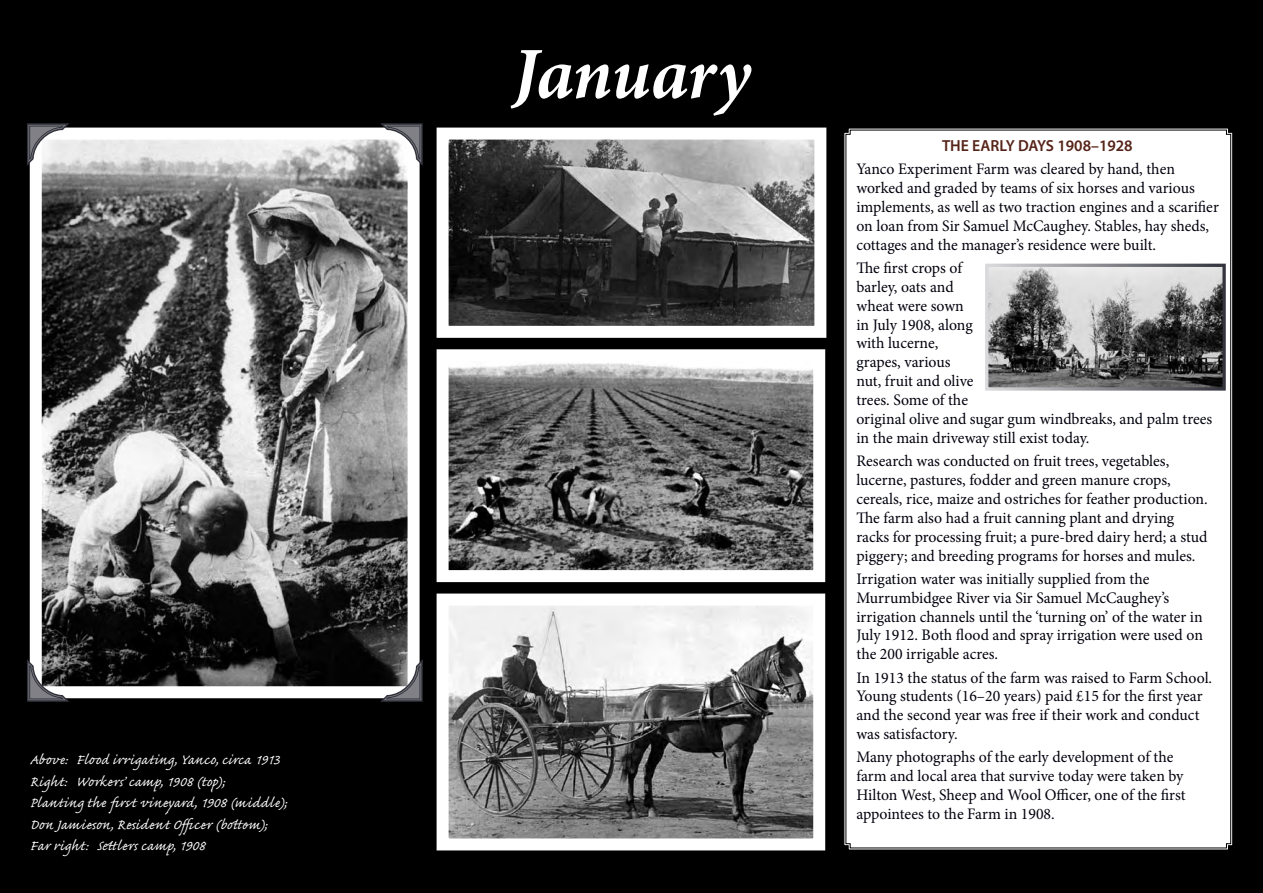
<style>
.page{position:relative;width:1263px;height:893px;background:#000}
.page>*{position:absolute;margin:0;border:0;box-sizing:border-box;transform-origin:0 0}
.t1{font:italic 700 73.5px "Minion Pro";letter-spacing:-.01em;color:#fff}
.t2{font:18px/21.6px "Caflisch Script Pro";letter-spacing:.035em;color:#fff}
.t3{font:16.05px/18.9px "Minion Pro";color:#00000d}
.t4{font:600 16.05px "Myriad Pro";color:#562318}
</style>
<div class="page">
<div style="left:845px;top:129px;width:387px;height:720px;background:#fff"></div>
<svg style="left:29px;top:127px;width:391px;height:572px"></svg>
<svg style="left:378px;top:657px;width:45px;height:45px"></svg>
<svg style="left:378px;top:123px;width:45px;height:45px"></svg>
<svg style="left:27px;top:123px;width:44px;height:45px"></svg>
<svg style="left:27px;top:657px;width:44px;height:45px"></svg>
<svg style="left:436px;top:127px;width:391px;height:211px"></svg>
<svg style="left:436px;top:593px;width:390px;height:258px"></svg>
<svg style="left:436px;top:349px;width:390px;height:234px"></svg>
<svg style="left:983px;top:262px;width:244px;height:130px"></svg>
<p class="t2" style="left:30px;top:751px;width:258px">Above: Flood irrigating, Yanco, circa 1913<br>Right: Workers’ camp, 1908 (top);<br>Planting the first vineyard, 1908 (middle); Don Jamieson, Resident Officer (bottom); Far right: Settlers camp, 1908</p>
<h1 class="t1" style="left:512px;top:22px;width:240px">January</h1>
<p class="t4" style="left:942px;top:135px;width:192px">THE EARLY DAYS 1908–1928</p>
<p class="t3" style="left:856px;top:160px;width:364px">Yanco Experiment Farm was cleared by hand, then worked and graded by teams of six horses and various implements, as well as two traction engines and a scarifier on loan from Sir Samuel McCaughey. Stables, hay sheds, cottages and the manager’s residence were built.</p>
<p class="t3" style="left:856px;top:258px;width:357px">The first crops of<br>barley, oats and<br>wheat were sown<br>in July 1908, along<br>with lucerne,<br>grapes, various<br>nut, fruit and olive<br>trees. Some of the<br>original olive and sugar gum windbreaks, and palm trees in the main driveway still exist today.</p>
<p class="t3" style="left:856px;top:452px;width:353px">Research was conducted on fruit trees, vegetables, lucerne, pastures, fodder and green manure crops, cereals, rice, maize and ostriches for feather production.<br>The farm also had a fruit canning plant and drying racks for processing fruit; a pure-bred dairy herd; a stud piggery; and breeding programs for horses and mules.</p>
<p class="t3" style="left:856px;top:569px;width:348px">Irrigation water was initially supplied from the Murrumbidgee River via Sir Samuel McCaughey’s irrigation channels until the ‘turning on’ of the water in July 1912. Both flood and spray irrigation were used on the 200 irrigable acres.</p>
<p class="t3" style="left:856px;top:668px;width:357px">In 1913 the status of the farm was raised to Farm School.<br>Young students (16–20 years) paid £15 for the first year and the second year was free if their work and conduct was satisfactory.</p>
<p class="t3" style="left:856px;top:748px;width:331px">Many photographs of the early development of the farm and local area that survive today were taken by Hilton West, Sheep and Wool Officer, one of the first appointees to the Farm in 1908.</p>
</div>
